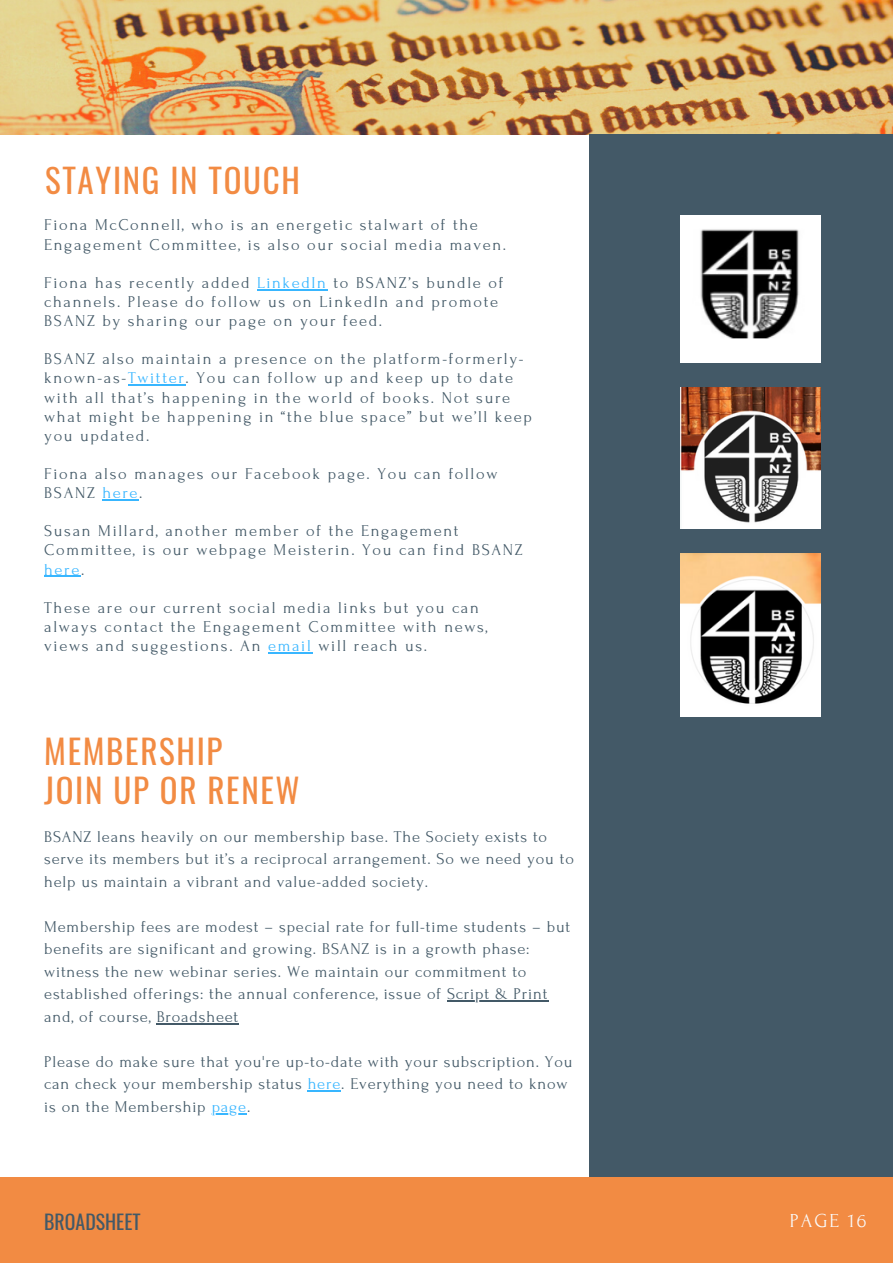
<style>
.page{position:relative;width:893px;height:1264px;background:#fff}
.page>*{position:absolute;margin:0;border:0;box-sizing:border-box;transform-origin:0 0}
.t1{font:33px "Oswald";letter-spacing:.05em;color:#f28b43}
.t2{font:19.8px "Oswald";color:#435967}
.t3{font:19.8px "Forum";letter-spacing:.1em;color:#fafafa}
.t4{font:16.5px/19px "Forum";letter-spacing:.1em;color:#435967}
.t5{font:16.5px/22.5px "Forum";letter-spacing:.05em;color:#435967}
.s1{color:#38b6ff}
</style>
<div class="page">
<div style="left:0;top:1176px;width:892px;height:86px;background:#f28b43"></div>
<img style="left:0;top:0;width:892px;height:134px">
<div style="left:589px;top:134px;width:303px;height:1042px;background:#435967"></div>
<img style="left:680px;top:216px;width:140px;height:146px">
<img style="left:680px;top:387px;width:140px;height:141px">
<img style="left:680px;top:553px;width:140px;height:163px">
<hr style="left:257px;top:289px;width:70px;height:1px;background:#38b6ff">
<hr style="left:128px;top:384px;width:57px;height:1px;background:#38b6ff">
<hr style="left:102px;top:499px;width:37px;height:1px;background:#38b6ff">
<hr style="left:44px;top:575px;width:37px;height:2px;background:#38b6ff">
<hr style="left:268px;top:652px;width:44px;height:1px;background:#38b6ff">
<hr style="left:447px;top:1000px;width:101px;height:1px;background:#435967">
<hr style="left:157px;top:1023px;width:82px;height:1px;background:#435967">
<hr style="left:307px;top:1090px;width:34px;height:1px;background:#38b6ff">
<hr style="left:212px;top:1112px;width:35px;height:2px;background:#38b6ff">
<p class="t1" style="left:45px;top:154px;width:256px">STAYING IN TOUCH</p>
<p class="t4" style="left:44px;top:216px;width:463px">Fiona McConnell, who is an energetic stalwart of the<br>Engagement Committee, is also our social media maven.</p>
<p class="t4" style="left:44px;top:273px;width:460px">Fiona has recently added <span class="s1">LinkedIn</span> to BSANZ’s bundle of channels. Please do follow us on LinkedIn and promote<br>BSANZ by sharing our page on your feed.</p>
<p class="t4" style="left:44px;top:350px;width:489px">BSANZ also maintain a presence on the platform-formerly&shy;known-as-<span class="s1">Twitter</span>. You can follow up and keep up to date with all that’s happening in the world of books. Not sure what might be happening in “the blue space” but we’ll keep you updated.</p>
<p class="t4" style="left:44px;top:464px;width:454px">Fiona also manages our Facebook page. You can follow<br>BSANZ <span class="s1">here</span>.</p>
<p class="t4" style="left:44px;top:522px;width:480px">Susan Millard, another member of the Engagement<br>Committee, is our webpage Meisterin. You can find BSANZ <span class="s1">here</span>.</p>
<p class="t4" style="left:44px;top:598px;width:445px">These are our current social media links but you can always contact the Engagement Committee with news, views and suggestions. An <span class="s1">email</span> will reach us.</p>
<p class="t1" style="left:44px;top:725px;width:180px">MEMBERSHIP</p>
<p class="t1" style="left:44px;top:764px;width:257px">JOIN UP OR RENEW</p>
<p class="t5" style="left:44px;top:825px;width:531px">BSANZ leans heavily on our membership base. The Society exists to serve its members but it’s a reciprocal arrangement. So we need you to help us maintain a vibrant and value-added society.</p>
<p class="t5" style="left:44px;top:915px;width:527px">Membership fees are modest – special rate for full-time students – but benefits are significant and growing. BSANZ is in a growth phase: witness the new webinar series. We maintain our commitment to established offerings: the annual conference, issue of Script &amp; Print and, of course, Broadsheet</p>
<p class="t5" style="left:44px;top:1050px;width:529px">Please do make sure that you're up-to-date with your subscription. You can check your membership status <span class="s1">here</span>. Everything you need to know is on the Membership <span class="s1">page</span>.</p>
<p class="t2" style="left:44px;top:1205px;width:98px">BROADSHEET</p>
<p class="t3" style="left:789px;top:1209px;width:78px">PAGE 16</p>
</div>
